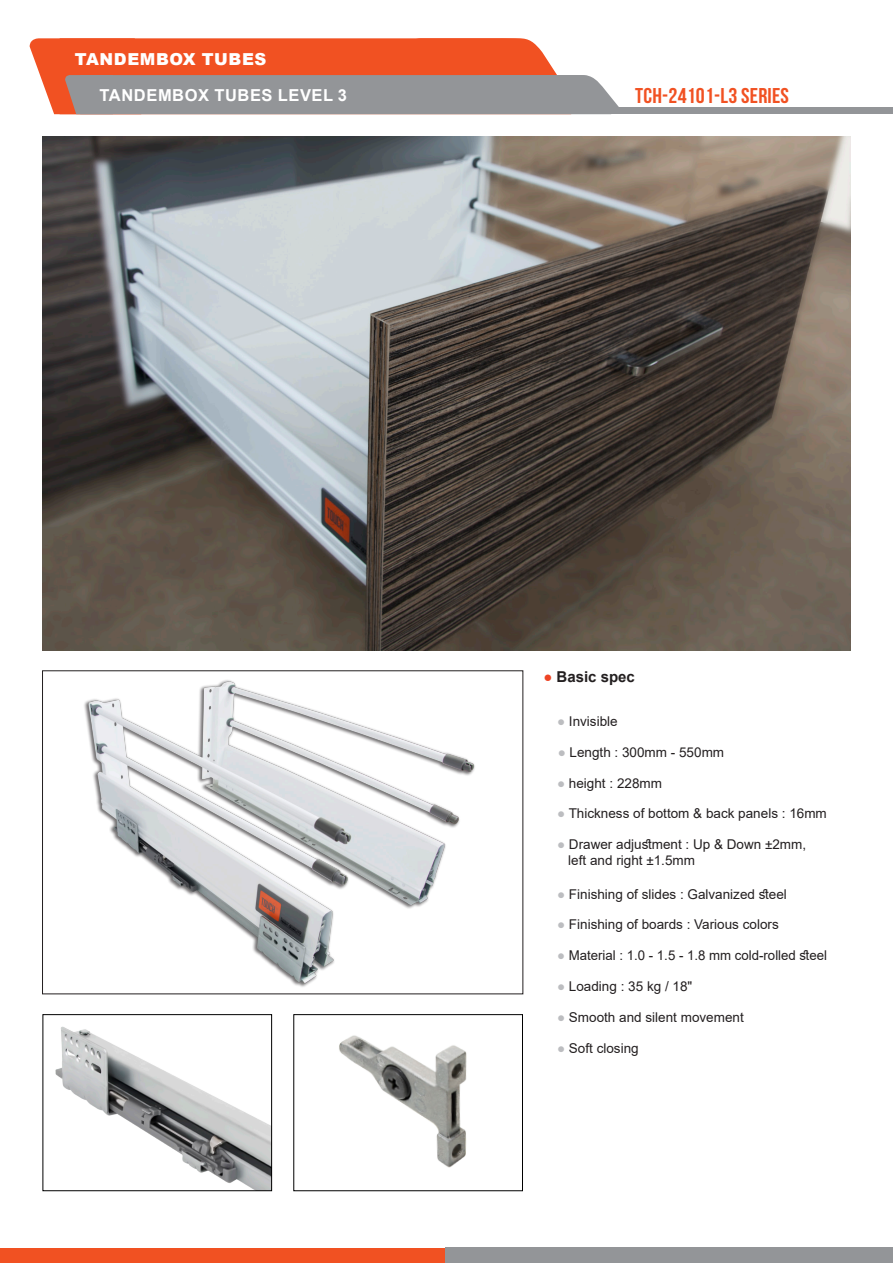
<style>
.page{position:relative;width:893px;height:1263px;background:#fff}
.page>*{position:absolute;margin:0;border:0;box-sizing:border-box;transform-origin:0 0}
.t1{font:21.3px "Bebas Neue";letter-spacing:.01em;color:#f15122;scale:1.05 1}
.t2{font:700 16.5px "Arial";letter-spacing:.035em;color:#fff}
.t3{font:900 16.5px "Arial";letter-spacing:.035em;color:#fff}
.t4{font:700 15px "Arial";color:#231f20}
.t5{font:13.5px "Arial";color:#231f20}
.s1{color:#ee4425}
.s2{color:#bcbdc0}
</style>
<div class="page">
<div style="left:445px;top:108px;width:448px;height:6px;background:#939598"></div>
<svg style="left:30px;top:38px;width:594px;height:76px;background:#c6826e"></svg>
<div style="left:0;top:1248px;width:893px;height:15px;background:#f15122"></div>
<div style="left:445px;top:1248px;width:448px;height:15px;background:#939598"></div>
<img style="left:43px;top:136px;width:807px;height:514px">
<img style="left:84px;top:680px;width:391px;height:307px">
<img style="left:55px;top:1026px;width:215px;height:163px">
<div style="left:43px;top:1014px;width:229px;height:177px;border:1px solid #000"></div>
<img style="left:339px;top:1035px;width:128px;height:133px">
<div style="left:293px;top:1014px;width:230px;height:177px;border:1px solid #000"></div>
<p class="t3" style="left:75px;top:47px;width:193px">TANDEMBOX TUBES</p>
<p class="t2" style="left:99px;top:84px;width:249px">TANDEMBOX TUBES LEVEL 3</p>
<p class="t1" style="left:635px;top:84px;width:148px">TCH-24101-L3 SERIES</p>
<p class="t4" style="left:543px;top:666px;width:93px"><span class="s1">●</span> Basic spec</p>
<p class="t5" style="left:557px;top:712px;width:62px"><span class="s2">●</span> Invisible</p>
<p class="t5" style="left:558px;top:743px;width:168px"><span class="s2">●</span> Length : 300mm - 550mm</p>
<p class="t5" style="left:557px;top:773px;width:106px"><span class="s2">●</span> height : 228mm</p>
<p class="t5" style="left:557px;top:804px;width:271px"><span class="s2">●</span> Thickness of bottom &amp; back panels : 16mm</p>
<p class="t5" style="left:557px;top:835px;width:251px"><span class="s2">●</span> Drawer adjustment : Up &amp; Down ±2mm,</p>
<p class="t5" style="left:568px;top:851px;width:128px">left and right ±1.5mm</p>
<p class="t5" style="left:557px;top:884px;width:231px"><span class="s2">●</span> Finishing of slides : Galvanized steel</p>
<p class="t5" style="left:557px;top:915px;width:223px"><span class="s2">●</span> Finishing of boards : Various colors</p>
<p class="t5" style="left:557px;top:946px;width:272px"><span class="s2">●</span> Material : 1.0 - 1.5 - 1.8 mm cold-rolled steel</p>
<p class="t5" style="left:557px;top:977px;width:137px"><span class="s2">●</span> Loading : 35 kg / 18"</p>
<p class="t5" style="left:557px;top:1008px;width:188px"><span class="s2">●</span> Smooth and silent movement</p>
<p class="t5" style="left:557px;top:1039px;width:83px"><span class="s2">●</span> Soft closing</p>
</div>
